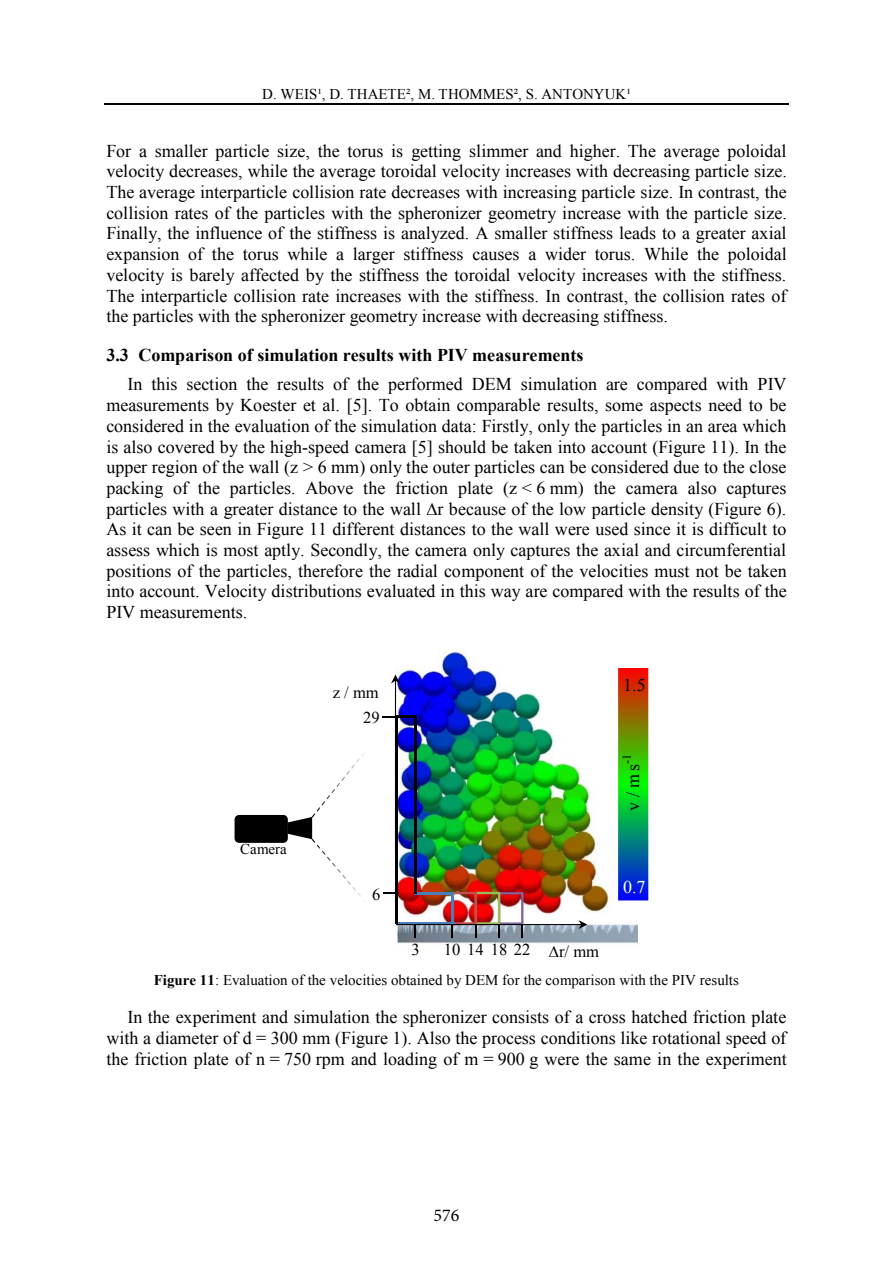
<style>
.page{position:relative;width:893px;height:1263px;background:#fff}
.page>*{position:absolute;margin:0;border:0;box-sizing:border-box;transform-origin:0 0}
.t1{font:18px/20.7px "Times New Roman";color:#000;text-align:justify}
.t2{font:18px "Minion Pro";color:#000}
.t3{font:18px "Times New Roman";color:#fff}
.t4{font:16.5px "Times New Roman";color:#000}
.t5{font:15px "Times New Roman";color:#000}
.t6{font:12px "Times New Roman";color:#000}
.s1{font-weight:700}
.s2{font-style:inherit}
</style>
<div class="page">
<hr style="left:104px;top:104px;width:685px;height:1px;background:#000">
<img style="left:312px;top:753px;width:52px;height:65px">
<div style="left:235px;top:815px;width:53px;height:28px;background:#000;border-radius:5px"></div>
<svg style="left:287px;top:817px;width:25px;height:22px"></svg>
<img style="left:395px;top:649px;width:243px;height:295px">
<img style="left:616px;top:665px;width:32px;height:238px">
<img style="left:312px;top:839px;width:52px;height:61px">
<hr style="left:395px;top:715px;width:22px;height:2px;background:#000">
<hr style="left:395px;top:716px;width:2px;height:208px;background:#000">
<hr style="left:415px;top:715px;width:2px;height:179px;background:#000">
<svg style="left:382px;top:674px;width:18px;height:179px"></svg>
<img style="left:383px;top:892px;width:204px;height:46px">
<p class="t5" style="left:262px;top:84px;width:370px">D. WEIS¹, D. THAETE², M. THOMMES², S. ANTONYUK¹</p>
<p class="t1" style="left:106px;top:140px;width:682px">For a smaller particle size, the torus is getting slimmer and higher. The average poloidal velocity decreases, while the average toroidal velocity increases with decreasing particle size.<br>The average interparticle collision rate decreases with increasing particle size. In contrast, the collision rates of the particles with the spheronizer geometry increase with the particle size.<br>Finally, the influence of the stiffness is analyzed. A smaller stiffness leads to a greater axial expansion of the torus while a larger stiffness causes a wider torus. While the poloidal velocity is barely affected by the stiffness the toroidal velocity increases with the stiffness.<br>The interparticle collision rate increases with the stiffness. In contrast, the collision rates of the particles with the spheronizer geometry increase with decreasing stiffness.</p>
<p class="t1" style="left:128px;top:340px;width:660px;line-height:29.4px;text-indent:-21px"><span class="s1">3.3 Comparison of simulation results with PIV measurements<br></span>In this section the results of the performed DEM simulation are compared with PIV</p>
<p class="t1" style="left:106px;top:394px;width:682px">measurements by Koester et al. [5]. To obtain comparable results, some aspects need to be considered in the evaluation of the simulation data: Firstly, only the particles in an area which is also covered by the high-speed camera [5] should be taken into account (Figure 11). In the upper region of the wall (z &gt; 6 mm) only the outer particles can be considered due to the close packing of the particles. Above the friction plate (z &lt; 6 mm) the camera also captures particles with a greater distance to the wall <span class="s2">∆</span>r because of the low particle density (Figure 6).<br>As it can be seen in Figure 11 different distances to the wall were used since it is difficult to assess which is most aptly. Secondly, the camera only captures the axial and circumferential positions of the particles, therefore the radial component of the velocities must not be taken into account. Velocity distributions evaluated in this way are compared with the results of the PIV measurements.</p>
<p class="t5" style="left:240px;top:839px;width:48px">Camera</p>
<p class="t4" style="left:333px;top:681px;width:47px">z / mm</p>
<p class="t4" style="left:363px;top:706px;width:18px">29</p>
<p class="t4" style="left:372px;top:883px;width:10px">6</p>
<p class="t1" style="left:623px;top:674px;width:24px">1.5</p>
<p class="t6" style="left:619px;top:764px;width:11px;rotate:-90deg">-1</p>
<p class="t1" style="left:623px;top:811px;width:49px;rotate:-90deg">v / ms</p>
<p class="t4" style="left:444px;top:938px;width:88px">10 14 18 22</p>
<p class="t4" style="left:411px;top:938px;width:10px">3</p>
<p class="t4" style="left:549px;top:940px;width:52px"><span class="s2">∆</span>r/ mm</p>
<p class="t3" style="left:623px;top:874px;width:24px">0.7</p>
<p class="t5" style="left:154px;top:970px;width:587px"><span class="s1">Figure 11</span>: Evaluation of the velocities obtained by DEM for the comparison with the PIV results</p>
<p class="t1" style="left:106px;top:1007px;width:682px;text-indent:21px">In the experiment and simulation the spheronizer consists of a cross hatched friction plate with a diameter of d = 300 mm (Figure 1). Also the process conditions like rotational speed of the friction plate of n = 750 rpm and loading of m = 900 g were the same in the experiment</p>
<p class="t2" style="left:433px;top:1203px;width:27px">576</p>
</div>
